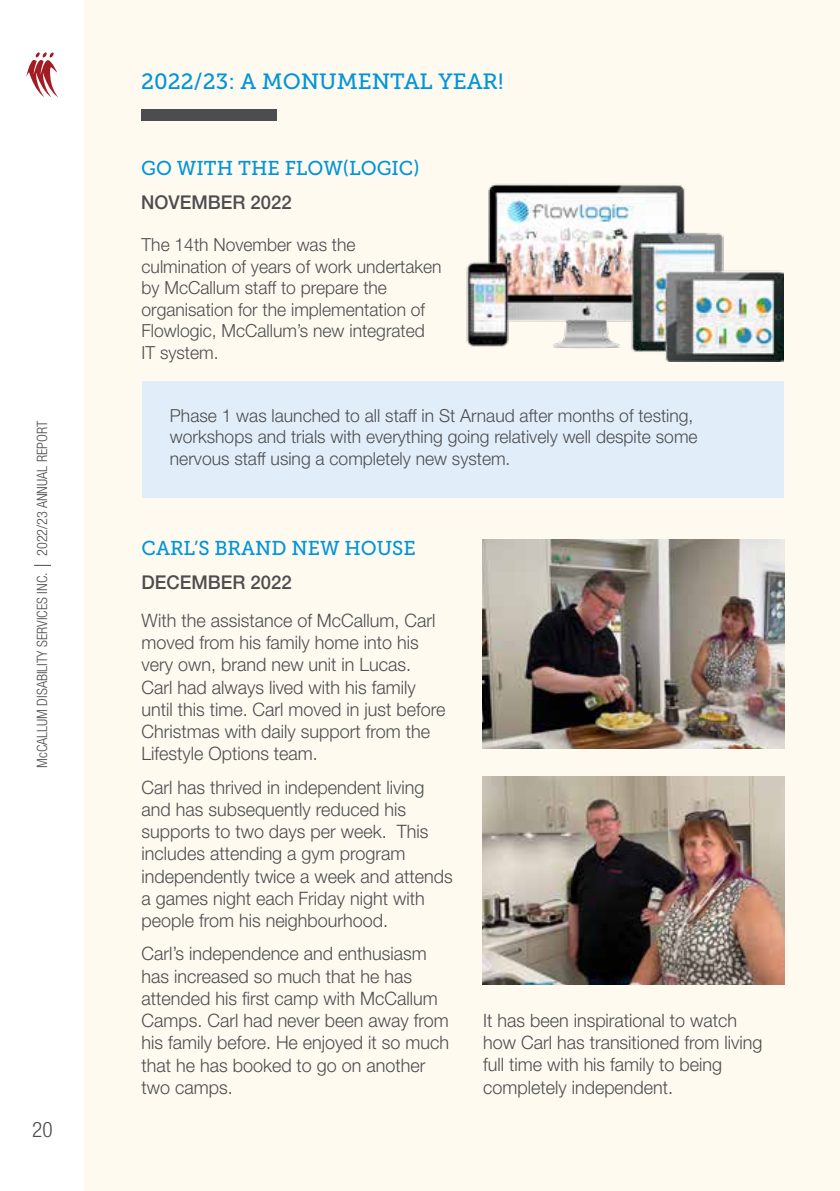
<style>
.page{position:relative;width:840px;height:1191px;background:#fff}
.page>*{position:absolute;margin:0;border:0;box-sizing:border-box;transform-origin:0 0}
.t1{font:22px "Museo Slab 500";color:#0095da}
.t2{font:300 condensed 21.2px "Helvetica Neue LT Std";color:#4d4d4f}
.t3{font:20px "Museo Slab 500";color:#0095da}
.t4{font:500 19px "Helvetica Neue LT Std";color:#4d4d4f}
.t5{font:300 18.4px/22.2px "Helvetica Neue LT Std";color:#4d4d4f}
.t6{font:300 18px/21.6px "Helvetica Neue LT Std";color:#4d4d4f}
.t7{font:300 condensed 14.2px "Helvetica Neue LT Std";color:#4d4d4f}
</style>
<div class="page">
<div style="left:84px;top:0;width:755px;height:1191px;background:#fffaf0"></div>
<svg style="left:34px;top:565px;width:17px;height:1px"></svg>
<svg style="left:26px;top:52px;width:32px;height:45px"></svg>
<div style="left:141px;top:109px;width:135px;height:12px;background:#4d4d4f"></div>
<img style="left:466px;top:184px;width:316px;height:177px">
<div style="left:141px;top:381px;width:642px;height:116px;background:#e1eef9"></div>
<img style="left:482px;top:540px;width:301px;height:208px">
<img style="left:482px;top:776px;width:301px;height:208px">
<p class="t7" style="left:34px;top:768px;width:348px;rotate:-90deg">McCALLUM DISABILITY SERVICES INC. 2022/23 ANNUAL REPORT</p>
<p class="t2" style="left:32px;top:1117px;width:22px">20</p>
<p class="t1" style="left:141px;top:69px;width:363px">2022/23: A MONUMENTAL YEAR!</p>
<p class="t3" style="left:141px;top:157px;width:279px">GO WITH THE FLOW(LOGIC)</p>
<p class="t4" style="left:141px;top:191px;width:152px">NOVEMBER 2022</p>
<p class="t6" style="left:141px;top:233px;width:301px">The 14th November was the culmination of years of work undertaken by McCallum staff to prepare the organisation for the implementation of<br>Flowlogic, McCallum’s new integrated<br>IT system.</p>
<p class="t6" style="left:170px;top:404px;width:529px">Phase 1 was launched to all staff in St Arnaud after months of testing, workshops and trials with everything going relatively well despite some nervous staff using a completely new system.</p>
<p class="t3" style="left:141px;top:537px;width:275px">CARL’S BRAND NEW HOUSE</p>
<p class="t4" style="left:141px;top:571px;width:151px">DECEMBER 2022</p>
<p class="t5" style="left:141px;top:609px;width:305px">With the assistance of McCallum, Carl moved from his family home into his very own, brand new unit in Lucas.<br>Carl had always lived with his family until this time. Carl moved in just before Christmas with daily support from the Lifestyle Options team.</p>
<p class="t5" style="left:141px;top:775px;width:312px">Carl has thrived in independent living and has subsequently reduced his supports to two days per week. This includes attending a gym program independently twice a week and attends a games night each Friday night with people from his neighbourhood.</p>
<p class="t5" style="left:141px;top:942px;width:309px">Carl’s independence and enthusiasm has increased so much that he has attended his first camp with McCallum<br>Camps. Carl had never been away from his family before. He enjoyed it so much that he has booked to go on another two camps.</p>
<p class="t5" style="left:483px;top:1009px;width:280px">It has been inspirational to watch how Carl has transitioned from living full time with his family to being completely independent.</p>
</div>
